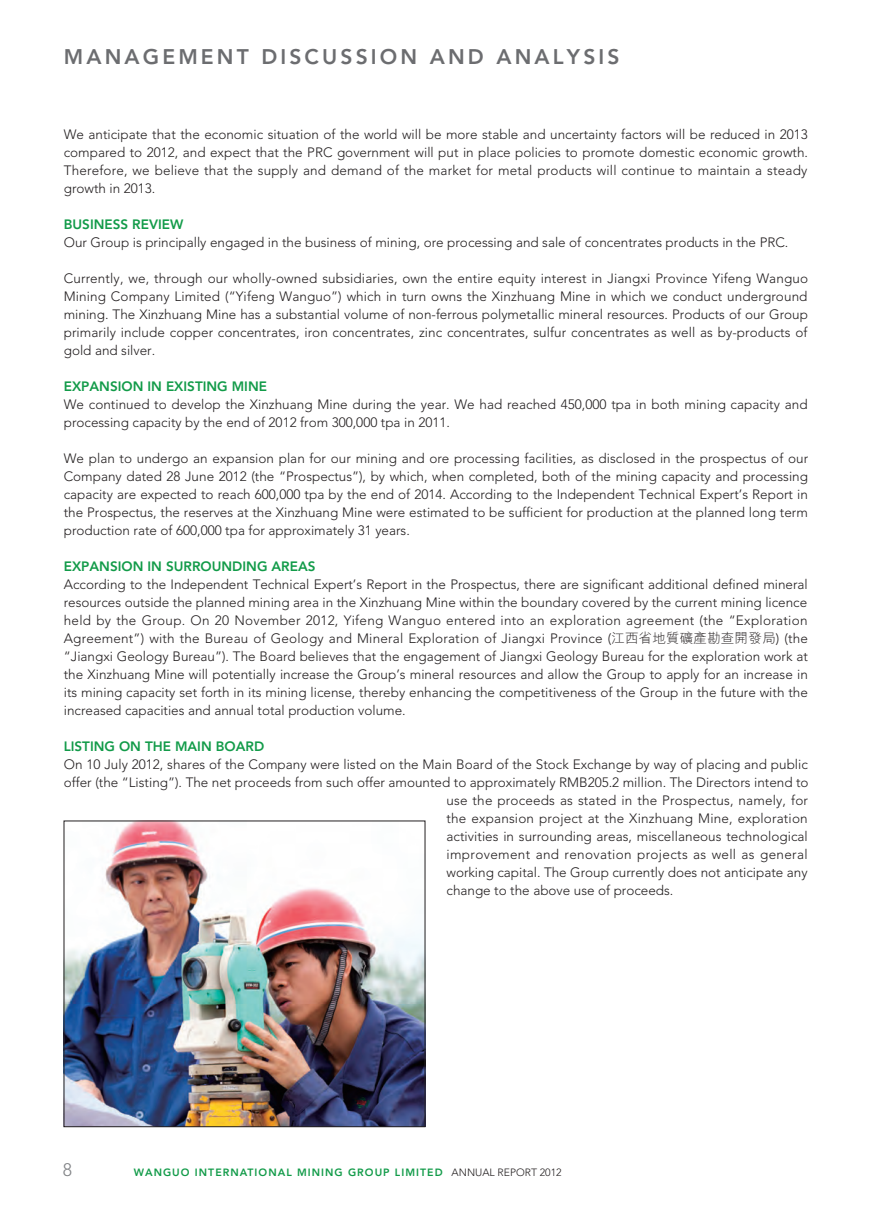
<style>
.page{position:relative;width:893px;height:1212px;background:#fff}
.page>*{position:absolute;margin:0;border:0;box-sizing:border-box;transform-origin:0 0}
.t1{font:800 21px "Avenir LT Std";letter-spacing:.15em;color:#6c6d70}
.t2{font:300 18px "Avenir LT Std";color:#808285}
.t3{font:300 13.5px/18px "Avenir LT Std";color:#231f20;text-align:justify}
.t4{font:800 13.5px "Avenir LT Std";color:#129b49}
.t5{font:300 13.5px "Avenir LT Std";letter-spacing:.025em;color:#231f20}
.t6{font:800 10.5px "Avenir LT Std";letter-spacing:.1em;color:#129b49}
.t7{font:300 10.5px "Avenir LT Std";color:#231f20}
.s1{font-family:"M Hei HK"}
.s2{font-weight:800;color:#129b49}
</style>
<div class="page">
<img style="left:66px;top:823px;width:357px;height:302px">
<div style="left:64px;top:821px;width:361px;height:306px;border:1px solid #231f20"></div>
<h1 class="t1" style="left:64px;top:44px;width:154px">MANAGE MENT</h1>
<h1 class="t1" style="left:261px;top:44px;width:137px">DISCU SSION</h1>
<h1 class="t1" style="left:430px;top:44px;width:36px">AND</h1>
<h1 class="t1" style="left:496px;top:44px;width:125px">ANALYSIS</h1>
<p class="t3" style="left:64px;top:125px;width:746px">We anticipate that the economic situation of the world will be more stable and uncertainty factors will be reduced in 2013 compared to 2012, and expect that the PRC government will put in place policies to promote domestic economic growth.<br>Therefore, we believe that the supply and demand of the market for metal products will continue to maintain a steady growth in 2013.</p>
<p class="t4" style="left:64px;top:216px;width:121px">BUSINESS REVIEW</p>
<p class="t3" style="left:64px;top:233px;width:726px">Our Group is principally engaged in the business of mining, ore processing and sale of concentrates products in the PRC.</p>
<p class="t3" style="left:64px;top:269px;width:746px">Currently, we, through our wholly-owned subsidiaries, own the entire equity interest in Jiangxi Province Yifeng Wanguo Mining Company Limited (“Yifeng Wanguo”) which in turn owns the Xinzhuang Mine in which we conduct underground mining. The Xinzhuang Mine has a substantial volume of non-ferrous polymetallic mineral resources. Products of our Group primarily include copper concentrates, iron concentrates, zinc concentrates, sulfur concentrates as well as by-products of gold and silver.</p>
<p class="t4" style="left:64px;top:378px;width:194px">EXPANSION IN EXISTING MINE</p>
<p class="t3" style="left:64px;top:395px;width:745px">We continued to develop the Xinzhuang Mine during the year. We had reached 450,000 tpa in both mining capacity and processing capacity by the end of 2012 from 300,000 tpa in 2011.</p>
<p class="t3" style="left:64px;top:449px;width:746px">We plan to undergo an expansion plan for our mining and ore processing facilities, as disclosed in the prospectus of our Company dated 28 June 2012 (the “Prospectus”), by which, when completed, both of the mining capacity and processing capacity are expected to reach 600,000 tpa by the end of 2014. According to the Independent Technical Expert’s Report in the Prospectus, the reserves at the Xinzhuang Mine were estimated to be sufficient for production at the planned long term production rate of 600,000 tpa for approximately 31 years.</p>
<p class="t4" style="left:64px;top:558px;width:148px">EXPANSION IN SURROUND</p>
<p class="t4" style="left:242px;top:558px;width:74px">ING AREAS</p>
<p class="t3" style="left:64px;top:575px;width:746px">According to the Independent Technical Expert’s Report in the Prospectus, there are significant additional defined mineral resources outside the planned mining area in the Xinzhuang Mine within the boundary covered by the current mining licence held by the Group. On 20 November 2012, Yifeng Wanguo entered into an exploration agreement (the “Exploration Agreement”) with the Bureau of Geology and Mineral Exploration of Jiangxi Province (<span class="s1">江西省地質礦產勘查開發局</span>) (the “Jiangxi Geology Bureau”). The Board believes that the engagement of Jiangxi Geology Bureau for the exploration work at the Xinzhuang Mine will potentially increase the Group’s mineral resources and allow the Group to apply for an increase in its mining capacity set forth in its mining license, thereby enhancing the competitiveness of the Group in the future with the increased capacities and annual total production volume.</p>
<p class="t4" style="left:64px;top:738px;width:200px">LISTING ON THE MAIN BOARD</p>
<p class="t3" style="left:64px;top:755px;width:746px">On 10 July 2012, shares of the Company were listed on the Main Board of the Stock Exchange by way of placing and public</p>
<p class="t3" style="left:64px;top:773px;width:746px">offer (the “Listing”). The net proceeds from such offer amounted to approximately RMB205.2 million. The Directors intend to</p>
<p class="t3" style="left:446px;top:791px;width:363px">use the proceeds as stated in the Prospectus, namely, for</p>
<p class="t3" style="left:446px;top:809px;width:363px">the expansion project at the Xinzhuang Mine, exploration</p>
<p class="t3" style="left:446px;top:827px;width:363px">activities in surrounding areas, miscellaneous technological</p>
<p class="t5" style="left:446px;top:846px;width:363px">improvement and renovation projects as well as general</p>
<p class="t3" style="left:446px;top:863px;width:363px">working capital. The Group currently does not anticipate any</p>
<p class="t3" style="left:446px;top:881px;width:228px">change to the above use of proceeds.</p>
<h2 class="t2" style="left:63px;top:1159px;width:11px">8</h2>
<p class="t6" style="left:134px;top:1166px;width:274px">WANGUO INTERNATIONAL MI NING GROUP LIMI</p>
<p class="t7" style="left:420px;top:1166px;width:143px"><span class="s2">TED</span> Ann ual Report 2012</p>
</div>
